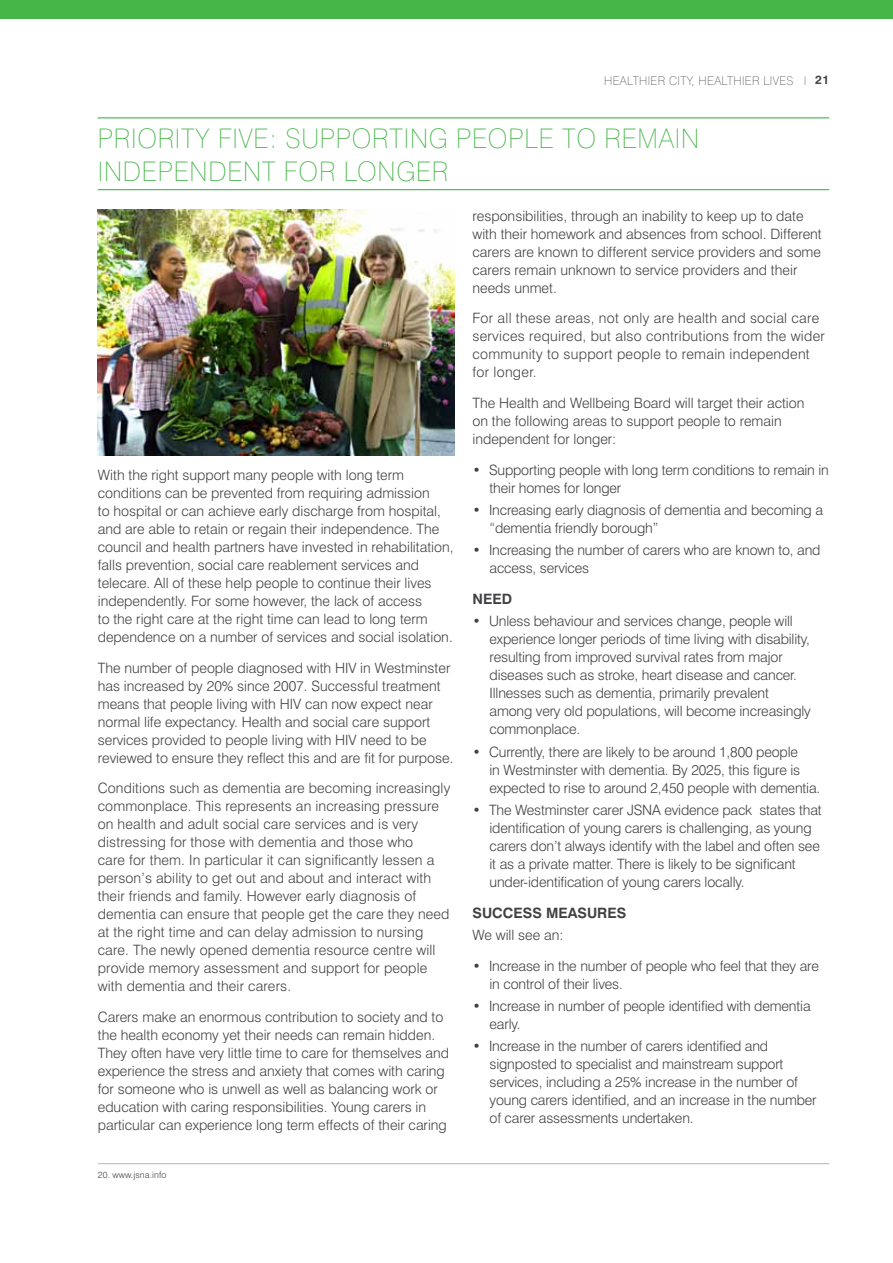
<style>
.page{position:relative;width:893px;height:1263px;background:#fff}
.page>*{position:absolute;margin:0;border:0;box-sizing:border-box;transform-origin:0 0}
.t1{font:100 27px/32.4px "Swiss 721 BT";letter-spacing:.03em;color:#46b649}
.t2{font:300 14.25px/18px "Swiss 721 BT";color:#414042}
.t3{font:300 14.25px/18px "Swiss 721 BT";letter-spacing:.02em;color:#414042}
.t4{font:700 14.25px "Swiss 721 BT";color:#414042}
.t5{font:100 12px "Swiss 721 BT";letter-spacing:.065em;color:#414042}
.t6{font:300 9px "Swiss 721 BT";letter-spacing:.01em;color:#414042}
.s1{font-weight:700}
</style>
<div class="page">
<div style="left:0;top:0;width:893px;height:18px;background:#46b649"></div>
<hr style="left:98px;top:1163px;width:731px;height:1px;background:#000">
<hr style="left:98px;top:117px;width:731px;height:1px;background:#46b649">
<hr style="left:98px;top:189px;width:731px;height:1px;background:#46b649">
<img style="left:98px;top:209px;width:356px;height:247px">
<p class="t5" style="left:604px;top:73px;width:226px">H EALTHIER CITY, H EALTHIER LIVES L <span class="s1">21</span></p>
<h1 class="t1" style="left:98px;top:122px;width:603px">PRIORITY FIVE: SUPPORTING PEOPLE TO REMAIN<br>INDEPENDENT FOR LONGER</h1>
<p class="t2" style="left:98px;top:466px;width:357px">With the right support many people with long term conditions can be prevented from requiring admission<br>to hospital or can achieve early discharge from hospital, and are able to retain or regain their independence. The council and health partners have invested in rehabilitation, falls prevention, social care reablement services and telecare. All of these help people to continue their lives independently. For some however, the lack of access<br>to the right care at the right time can lead to long term dependence on a number of services and social isolation.</p>
<p class="t2" style="left:98px;top:658px;width:357px">The number of people diagnosed with HIV in Westminster has increased by 20% since 2007. Successful treatment means that people living with HIV can now expect near normal life expectancy. Health and social care support services provided to people living with HIV need to be reviewed to ensure they reflect this and are fit for purpose.</p>
<p class="t2" style="left:98px;top:779px;width:354px">Conditions such as dementia are becoming increasingly commonplace. This represents an increasing pressure on health and adult social care services and is very distressing for those with dementia and those who<br>care for them. In particular it can significantly lessen a person’s ability to get out and about and interact with their friends and family. However early diagnosis of dementia can ensure that people get the care they need at the right time and can delay admission to nursing care. The newly opened dementia resource centre will provide memory assessment and support for people with dementia and their carers.</p>
<p class="t2" style="left:98px;top:1008px;width:353px">Carers make an enormous contribution to society and to the health economy yet their needs can remain hidden.<br>They often have very little time to care for themselves and experience the stress and anxiety that comes with caring for someone who is unwell as well as balancing work or education with caring responsibilities. Young carers in particular can experience long term effects of their caring</p>
<p class="t6" style="left:98px;top:1169px;width:70px">20. www.jsna.info</p>
<p class="t2" style="left:472px;top:206px;width:351px">responsibilities, through an inability to keep up to date with their homework and absences from school. Different carers are known to different service providers and some carers remain unknown to service providers and their needs unmet.</p>
<p class="t3" style="left:472px;top:309px;width:354px">For all these areas, not only are health and social care services required, but also contributions from the wider community to support people to remain independent for longer.</p>
<p class="t2" style="left:472px;top:394px;width:333px">The Health and Wellbeing Board will target their action on the following areas to support people to remain independent for longer:</p>
<p class="t2" style="left:489px;top:461px;width:341px;text-indent:-17px">• Supporting people with long term conditions to remain in their homes for longer</p>
<p class="t2" style="left:489px;top:501px;width:335px;text-indent:-17px">• Increasing early diagnosis of dementia and becoming a “dementia friendly borough”</p>
<p class="t2" style="left:489px;top:541px;width:332px;text-indent:-17px">• Increasing the number of carers who are known to, and access, services</p>
<p class="t4" style="left:472px;top:590px;width:41px">NEED</p>
<p class="t2" style="left:489px;top:612px;width:323px;text-indent:-17px">• Unless behaviour and services change, people will experience longer periods of time living with disability, resulting from improved survival rates from major diseases such as stroke, heart disease and cancer.<br>Illnesses such as dementia, primarily prevalent among very old populations, will become increasingly commonplace.</p>
<p class="t2" style="left:489px;top:742px;width:332px;text-indent:-17px">• Currently, there are likely to be around 1,800 people<br>in Westminster with dementia. By 2025, this figure is expected to rise to around 2,450 people with dementia.</p>
<p class="t2" style="left:489px;top:801px;width:334px;text-indent:-17px">• The Westminster carer JSNA evidence pack states that identification of young carers is challenging, as young carers don’t always identify with the label and often see it as a private matter. There is likely to be significant under-identification of young carers locally.</p>
<p class="t4" style="left:472px;top:904px;width:155px">SUCCESS M EASURES</p>
<p class="t2" style="left:472px;top:926px;width:93px">We will see an:</p>
<p class="t2" style="left:489px;top:956px;width:331px;text-indent:-17px">• Increase in the number of people who feel that they are in control of their lives.</p>
<p class="t2" style="left:489px;top:997px;width:323px;text-indent:-17px">• Increase in number of people identified with dementia early.</p>
<p class="t2" style="left:489px;top:1037px;width:329px;text-indent:-17px">• Increase in the number of carers identified and signposted to specialist and mainstream support services, including a 25% increase in the number of young carers identified, and an increase in the number of carer assessments undertaken.</p>
</div>
